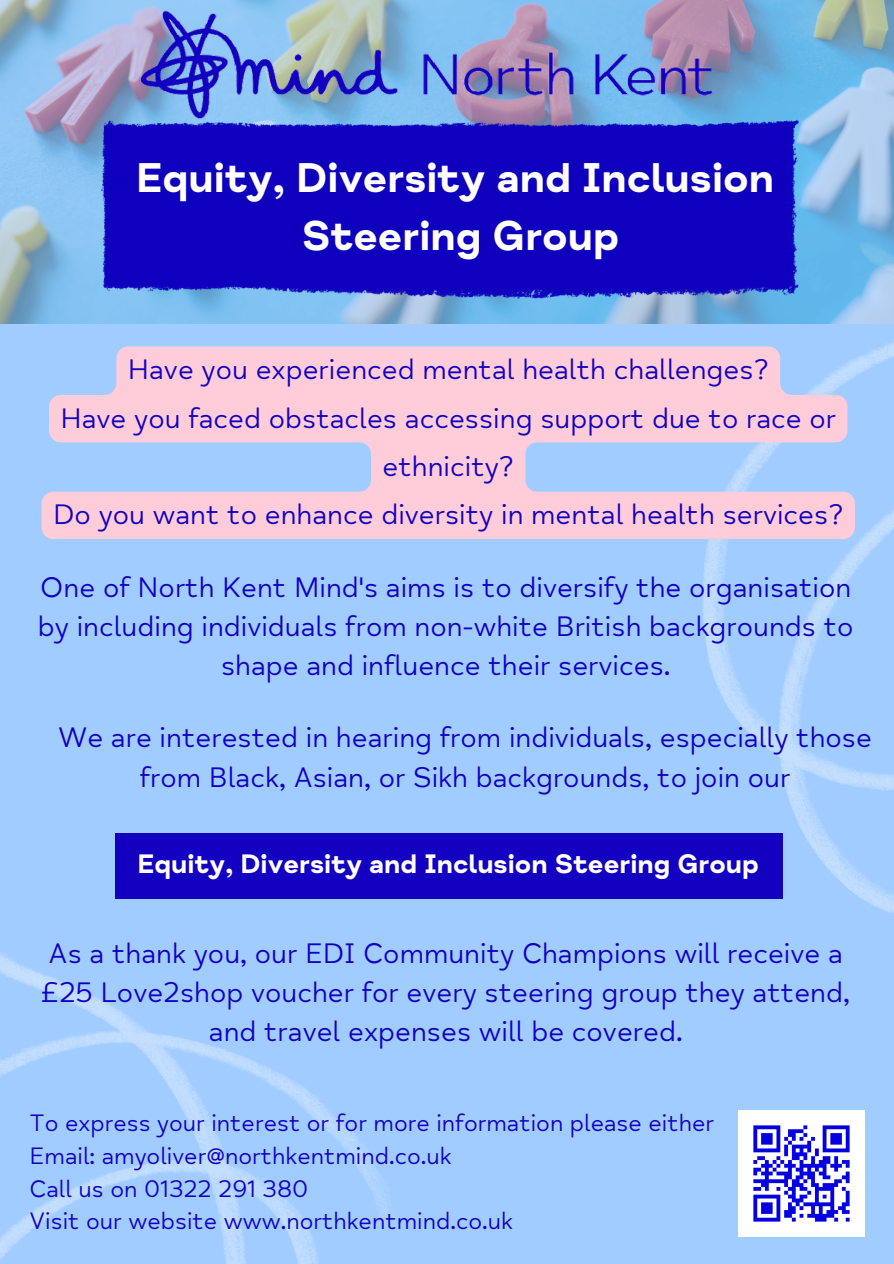
<style>
.page{position:relative;width:894px;height:1264px;background:#fff}
.page>*{position:absolute;margin:0;border:0;box-sizing:border-box;transform-origin:0 0}
.t1{font:700 42px/58.5px "Mind Meridian";color:#fff;text-align:center}
.t2{font:28.5px/39.3px "Mind Meridian";color:#1300c1;text-align:center}
.t3{font:700 27px "Mind Meridian";color:#fff}
.t4{font:24px "Mind Meridian";color:#1300c1}
</style>
<div class="page">
<div style="left:0;top:0;width:893px;height:1263px;background:#a1ccff"></div>
<img style="left:629px;top:323px;width:264px;height:590px">
<img style="left:0;top:0;width:893px;height:323px">
<img style="left:108px;top:8px;width:680px;height:81px">
<img style="left:61px;top:89px;width:758px;height:222px">
<img style="left:0;top:953px;width:390px;height:310px">
<div style="left:115px;top:833px;width:667px;height:66px;background:#1300c1"></div>
<img style="left:738px;top:1110px;width:126px;height:126px">
<svg style="left:42px;top:346px;width:812px;height:193px;fill:#ffcdd9"></svg>
<p class="t1" style="left:136px;top:149px;width:639px">Equity, Diversity and Inclusion<br>Steering Group</p>
<p class="t2" style="left:53px;top:346px;width:791px;line-height:48.3px">Have you experienced mental health challenges?<br>Have you faced obstacles accessing support due to race or ethnicity?<br>Do you want to enhance diversity in mental health services?</p>
<h3 class="t2" style="left:38px;top:568px;width:816px">One of North Kent Mind's aims is to diversify the organisation by including individuals from non-white British backgrounds to shape and influence their services.</h3>
<h3 class="t2" style="left:58px;top:718px;width:815px">We are interested in hearing from individuals, especially those from Black, Asian, or Sikh backgrounds, to join our</h3>
<p class="t3" style="left:137px;top:848px;width:622px">Equity, Diversity and Inclusion Steering Group</p>
<p class="t2" style="left:41px;top:933px;width:809px">As a thank you, our EDI Community Champions will receive a £25 Love2shop voucher for every steering group they attend, and travel expenses will be covered.</p>
<h3 class="t4" style="left:30px;top:1108px;width:685px">To express your interest or for more information please either</h3>
<h3 class="t4" style="left:30px;top:1141px;width:423px">Email: amyoliver@northkentmind.co.uk</h3>
<h2 class="t4" style="left:30px;top:1174px;width:280px">Call us on 01322 291 380</h2>
<p class="t4" style="left:30px;top:1206px;width:484px">Visit our website www.northkentmind.co.uk</p>
</div>
